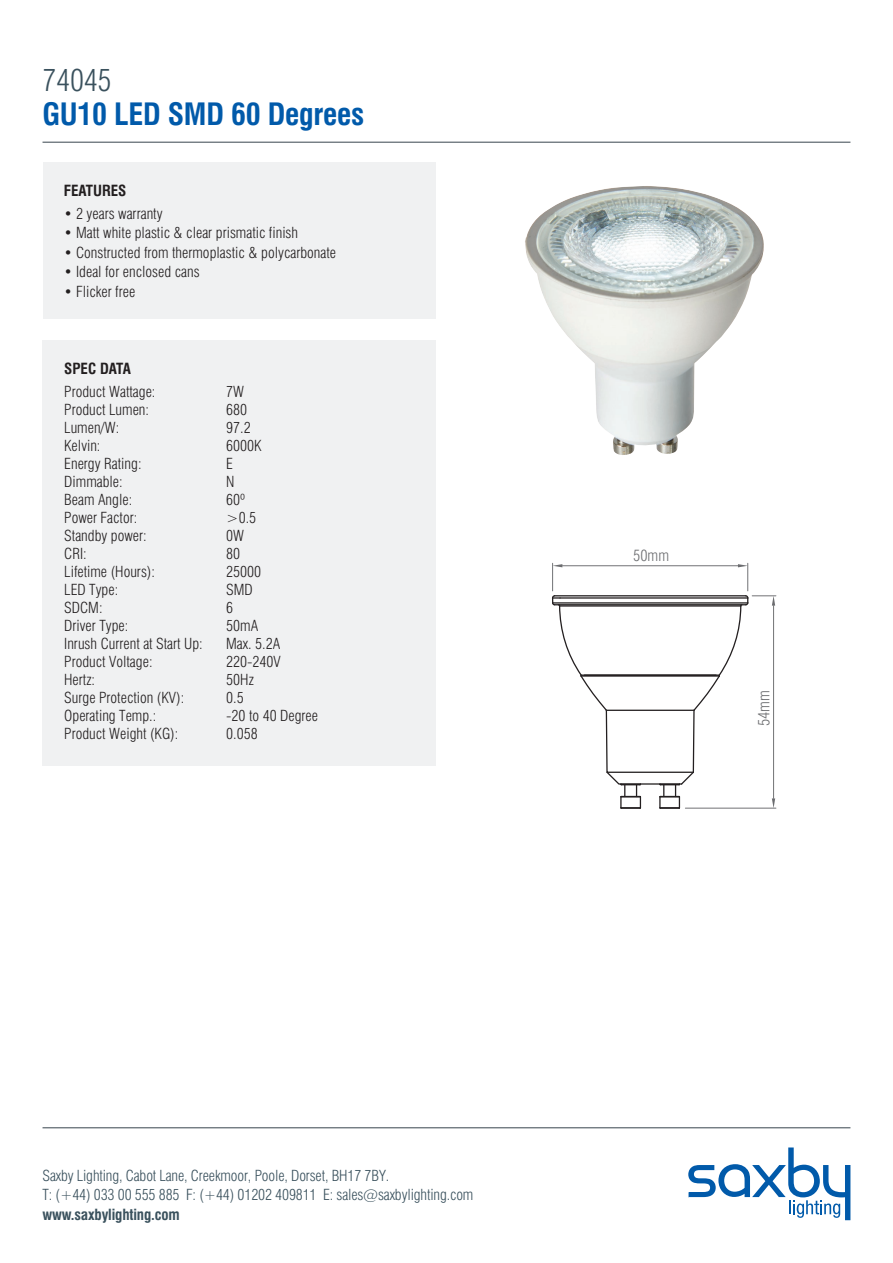
<style>
.page{position:relative;width:893px;height:1263px;background:#fff}
.page>*{position:absolute;margin:0;border:0;box-sizing:border-box;transform-origin:0 0}
.t1{font:700 condensed 30px "Swiss 721 BT";letter-spacing:-.01em;color:#015aaa}
.t2{font:300 condensed 30px "Swiss 721 BT";letter-spacing:-.01em;color:#3a515d}
.t3{font:300 condensed 15.3px "Swiss 721 BT";color:#6c6d70}
.t4{font:300 condensed 15px "Swiss 721 BT";color:#231f20}
.t5{font:300 condensed 15px/19.5px "Swiss 721 BT";letter-spacing:-.01em;color:#3a515d}
.t6{font:700 condensed 15px "Swiss 721 BT";letter-spacing:-.01em;color:#3a515d}
.t7{font:700 condensed 15px "Swiss 721 BT";color:#231f20}
</style>
<div class="page">
<div style="left:43px;top:340px;width:393px;height:426px;background:#f0f1f2"></div>
<hr style="left:43px;top:142px;width:807px;height:1px;background:#38454d">
<div style="left:43px;top:163px;width:393px;height:156px;background:#f0f1f2"></div>
<svg style="left:552px;top:563px;width:224px;height:246px"></svg>
<img style="left:525px;top:186px;width:239px;height:269px">
<hr style="left:43px;top:1127px;width:807px;height:1px;background:#38454d">
<svg style="left:688px;top:1147px;width:162px;height:73px"></svg>
<h1 class="t2" style="left:43px;top:62px;width:70px">74045</h1>
<h1 class="t1" style="left:43px;top:96px;width:323px">GU10 LED SMD 60 Degrees</h1>
<p class="t7" style="left:64px;top:181px;width:64px">FEATURES</p>
<p class="t4" style="left:64px;top:204px;width:100px">• 2 years warranty</p>
<p class="t4" style="left:64px;top:224px;width:236px">• Matt white plastic &amp; clear prismatic finish</p>
<p class="t4" style="left:64px;top:243px;width:274px">• Constructed from thermoplastic &amp; polycarbonate</p>
<p class="t4" style="left:64px;top:263px;width:137px">• Ideal for enclosed cans</p>
<p class="t4" style="left:64px;top:282px;width:73px">• Flicker free</p>
<p class="t7" style="left:64px;top:359px;width:68px">SPEC DATA</p>
<p class="t4" style="left:64px;top:382px;width:93px">Product Wattage:</p>
<p class="t4" style="left:226px;top:382px;width:19px">7W</p>
<p class="t4" style="left:64px;top:400px;width:86px">Product Lumen:</p>
<p class="t4" style="left:226px;top:400px;width:23px">680</p>
<p class="t4" style="left:64px;top:418px;width:57px">Lumen/W:</p>
<p class="t4" style="left:226px;top:418px;width:26px">97.2</p>
<p class="t4" style="left:64px;top:436px;width:38px">Kelvin:</p>
<p class="t4" style="left:226px;top:436px;width:37px">6000K</p>
<p class="t4" style="left:64px;top:454px;width:79px">Energy Rating:</p>
<p class="t4" style="left:226px;top:454px;width:8px">E</p>
<p class="t4" style="left:64px;top:472px;width:60px">Dimmable:</p>
<p class="t4" style="left:226px;top:472px;width:10px">N</p>
<p class="t4" style="left:64px;top:490px;width:70px">Beam Angle:</p>
<p class="t4" style="left:226px;top:490px;width:21px">60º</p>
<p class="t4" style="left:64px;top:508px;width:75px">Power Factor:</p>
<p class="t4" style="left:226px;top:508px;width:32px">&gt;0.5</p>
<p class="t4" style="left:64px;top:526px;width:84px">Standby power:</p>
<p class="t4" style="left:226px;top:526px;width:19px">0W</p>
<p class="t4" style="left:64px;top:544px;width:24px">CRI:</p>
<p class="t4" style="left:226px;top:544px;width:16px">80</p>
<p class="t4" style="left:64px;top:562px;width:92px">Lifetime (Hours):</p>
<p class="t4" style="left:226px;top:562px;width:37px">25000</p>
<p class="t4" style="left:64px;top:580px;width:55px">LED Type:</p>
<p class="t4" style="left:226px;top:580px;width:28px">SMD</p>
<p class="t4" style="left:64px;top:598px;width:40px">SDCM:</p>
<p class="t4" style="left:226px;top:598px;width:9px">6</p>
<p class="t4" style="left:64px;top:616px;width:66px">Driver Type:</p>
<p class="t4" style="left:226px;top:616px;width:34px">50mA</p>
<p class="t4" style="left:64px;top:635px;width:140px">Inrush Current at Start Up:</p>
<p class="t4" style="left:226px;top:635px;width:56px">Max. 5.2A</p>
<p class="t4" style="left:64px;top:653px;width:90px">Product Voltage:</p>
<p class="t4" style="left:226px;top:653px;width:56px">220-240V</p>
<p class="t4" style="left:64px;top:671px;width:32px">Hertz:</p>
<p class="t4" style="left:226px;top:671px;width:29px">50Hz</p>
<p class="t4" style="left:64px;top:689px;width:121px">Surge Protection (KV):</p>
<p class="t4" style="left:226px;top:689px;width:19px">0.5</p>
<p class="t4" style="left:64px;top:707px;width:94px">Operating Temp.:</p>
<p class="t4" style="left:226px;top:707px;width:93px">-20 to 40 Degree</p>
<p class="t4" style="left:64px;top:725px;width:116px">Product Weight (KG):</p>
<p class="t4" style="left:226px;top:725px;width:33px">0.058</p>
<p class="t3" style="left:633px;top:546px;width:37px">50mm</p>
<p class="t3" style="left:755px;top:726px;width:37px;rotate:-90deg">54mm</p>
<p class="t5" style="left:43px;top:1166px;width:432px">Saxby Lighting, Cabot Lane, Creekmoor, Poole, Dorset, BH17 7BY.<br>T: (+44) 033 00 555 885 F: (+44) 01202 409811 E: sales@saxbylighting.com</p>
<p class="t6" style="left:43px;top:1205px;width:139px">www.saxbylighting.com</p>
</div>
